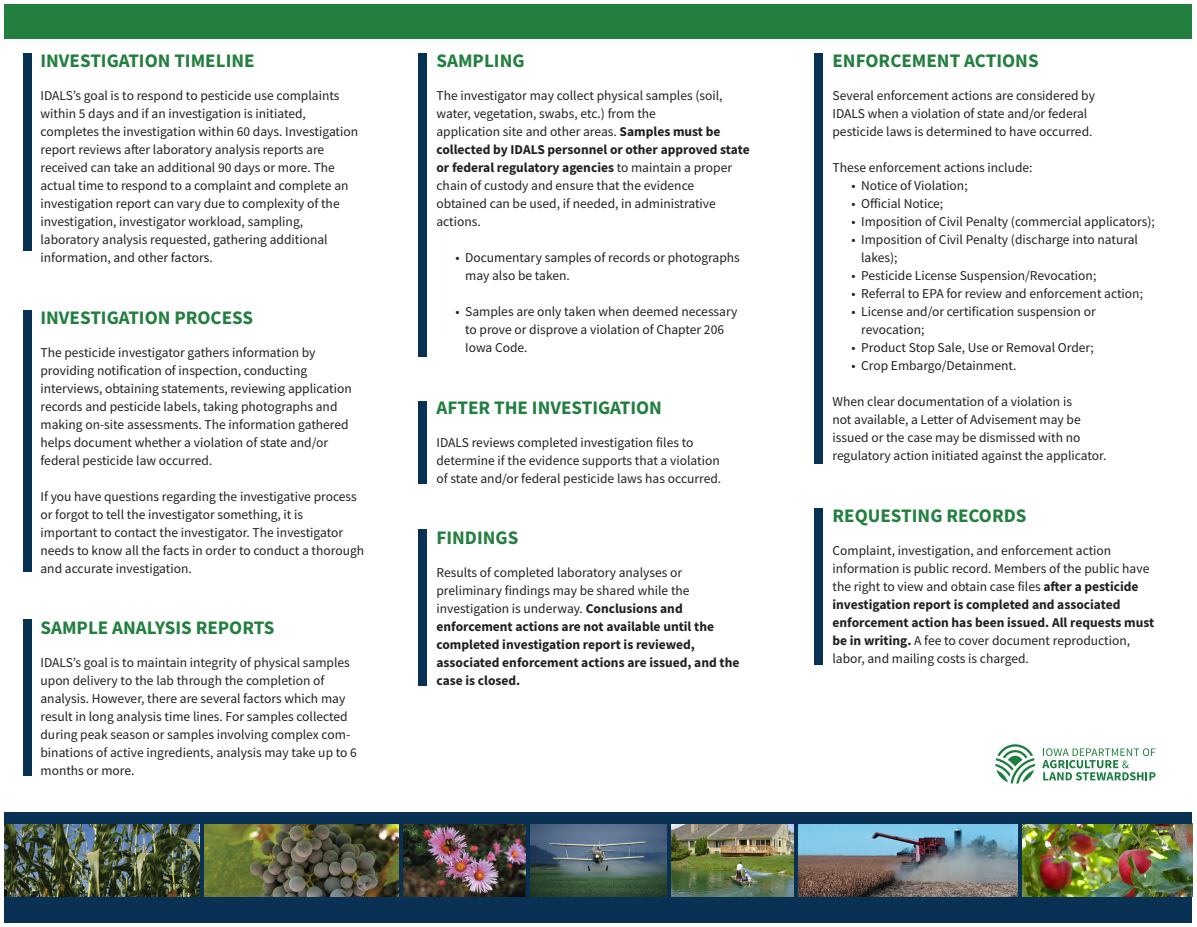
<style>
.page{position:relative;width:1197px;height:927px;background:#fff}
.page>*{position:absolute;margin:0;border:0;box-sizing:border-box;transform-origin:0 0}
.t1{font:700 19.2px "Source Sans Pro";color:#227f3f}
.t2{font:13.5px/18px "Source Sans Pro";color:#231f20}
.t3{font:700 13.5px "Source Sans Pro";color:#231f20}
.s1{font-weight:700}
.s2{font-weight:400}
</style>
<div class="page">
<div style="left:4px;top:4px;width:1188px;height:35px;background:#227f3f"></div>
<div style="left:23px;top:53px;width:9px;height:198px;background:#093153"></div>
<div style="left:23px;top:311px;width:9px;height:261px;background:#093153"></div>
<div style="left:23px;top:619px;width:9px;height:157px;background:#093153"></div>
<div style="left:418px;top:53px;width:9px;height:303px;background:#093153"></div>
<div style="left:418px;top:401px;width:9px;height:83px;background:#093153"></div>
<div style="left:418px;top:529px;width:9px;height:157px;background:#093153"></div>
<div style="left:814px;top:53px;width:9px;height:411px;background:#093153"></div>
<div style="left:814px;top:508px;width:9px;height:156px;background:#093153"></div>
<div style="left:4px;top:820px;width:1188px;height:102px;background:#093153"></div>
<img style="left:4px;top:824px;width:1188px;height:72px">
<div style="left:4px;top:813px;width:1188px;height:11px;background:#093153"></div>
<hr style="left:201px;top:820px;width:3px;height:81px;background:#093153">
<hr style="left:399px;top:819px;width:3px;height:82px;background:#093153">
<hr style="left:526px;top:822px;width:3px;height:81px;background:#093153">
<hr style="left:668px;top:820px;width:3px;height:81px;background:#093153">
<hr style="left:795px;top:820px;width:3px;height:81px;background:#093153">
<hr style="left:1018px;top:820px;width:3px;height:81px;background:#093153">
<svg style="left:995px;top:744px;width:40px;height:40px"></svg>
<svg style="left:1042px;top:748px;width:114px;height:33px"></svg>
<p class="t1" style="left:40px;top:48px;width:216px">INVESTIGATION TIMELINE</p>
<p class="t2" style="left:40px;top:87px;width:301px">IDALS’s goal is to respond to pesticide use complaints within 5 days and if an investigation is initiated,</p>
<p class="t2" style="left:40px;top:123px;width:319px">completes the investigation within 60 days. Investigation report reviews after laboratory analysis reports are</p>
<p class="t2" style="left:40px;top:159px;width:310px">received can take an additional 90 days or more. The actual time to respond to a complaint and complete an investigation report can vary due to complexity of the</p>
<p class="t2" style="left:40px;top:213px;width:264px">investigation, investigator workload, sampling,</p>
<p class="t2" style="left:40px;top:231px;width:289px">laboratory analysis requested, gathering additional</p>
<p class="t2" style="left:40px;top:249px;width:174px">information, and other factors.</p>
<p class="t1" style="left:40px;top:304px;width:214px">INVESTIGATION PROCESS</p>
<p class="t2" style="left:40px;top:343px;width:277px">The pesticide investigator gathers information by</p>
<p class="t2" style="left:40px;top:361px;width:268px">providing notification of inspection, conducting</p>
<p class="t2" style="left:40px;top:379px;width:313px">interviews, obtaining statements, reviewing application records and pesticide labels, taking photographs and making on-site assessments. The information gathered helps document whether a violation of state and/or</p>
<p class="t2" style="left:40px;top:451px;width:173px">federal pesticide law occurred.</p>
<p class="t2" style="left:40px;top:487px;width:318px">If you have questions regarding the investigative process or forgot to tell the investigator something, it is</p>
<p class="t2" style="left:40px;top:523px;width:325px">important to contact the investigator. The investigator needs to know all the facts in order to conduct a thorough and accurate investigation.</p>
<p class="t1" style="left:40px;top:615px;width:236px">SAMPLE ANALYSIS REPORTS</p>
<p class="t2" style="left:40px;top:654px;width:311px">IDALS’s goal is to maintain integrity of physical samples upon delivery to the lab through the completion of</p>
<p class="t2" style="left:40px;top:690px;width:318px">analysis. However, there are several factors which may result in long analysis time lines. For samples collected during peak season or samples involving complex com&shy;binations of active ingredients, analysis may take up to 6 months or more.</p>
<p class="t1" style="left:436px;top:48px;width:90px">SAMPLING</p>
<p class="t2" style="left:436px;top:87px;width:288px">The investigator may collect physical samples (soil,</p>
<p class="t2" style="left:436px;top:105px;width:221px">water, vegetation, swabs, etc.) from the</p>
<p class="t2" style="left:436px;top:123px;width:286px">application site and other areas. <span class="s1">Samples must be</span></p>
<p class="t3" style="left:436px;top:141px;width:315px">collected by IDALS personnel or other approved state</p>
<p class="t3" style="left:436px;top:159px;width:297px">or federal regulatory agencies <span class="s2">to maintain a proper</span></p>
<p class="t2" style="left:436px;top:177px;width:259px">chain of custody and ensure that the evidence</p>
<p class="t2" style="left:436px;top:195px;width:281px">obtained can be used, if needed, in administrative</p>
<p class="t2" style="left:436px;top:213px;width:46px">actions.</p>
<p class="t2" style="left:465px;top:249px;width:276px;text-indent:-10px">• Documentary samples of records or photographs may also be taken.</p>
<p class="t2" style="left:465px;top:303px;width:274px;text-indent:-10px">• Samples are only taken when deemed necessary to prove or disprove a violation of Chapter 206<br>Iowa Code.</p>
<p class="t1" style="left:436px;top:394px;width:227px">AFTER THE INVESTIGATION</p>
<p class="t2" style="left:436px;top:433px;width:258px">IDALS reviews completed investigation files to</p>
<p class="t2" style="left:436px;top:451px;width:285px">determine if the evidence supports that a violation</p>
<p class="t2" style="left:436px;top:469px;width:286px">of state and/or federal pesticide laws has occurred.</p>
<p class="t1" style="left:436px;top:525px;width:83px">FINDINGS</p>
<p class="t2" style="left:436px;top:564px;width:247px">Results of completed laboratory analyses or</p>
<p class="t2" style="left:436px;top:582px;width:255px">preliminary findings may be shared while the</p>
<p class="t2" style="left:436px;top:600px;width:248px">investigation is underway. <span class="s1">Conclusions and</span></p>
<p class="t3" style="left:436px;top:618px;width:279px">enforcement actions are not available until the</p>
<p class="t3" style="left:436px;top:636px;width:260px">completed investigation report is reviewed,</p>
<p class="t3" style="left:436px;top:654px;width:304px">associated enforcement actions are issued, and the</p>
<p class="t3" style="left:436px;top:672px;width:85px">case is closed.</p>
<p class="t1" style="left:832px;top:48px;width:208px">ENFORCEMENT ACTIONS</p>
<p class="t2" style="left:832px;top:87px;width:264px">Several enforcement actions are considered by</p>
<p class="t2" style="left:832px;top:105px;width:256px">IDALS when a violation of state and/or federal</p>
<p class="t2" style="left:832px;top:123px;width:262px">pesticide laws is determined to have occurred.</p>
<p class="t2" style="left:832px;top:159px;width:202px">These enforcement actions include:</p>
<p class="t2" style="left:852px;top:177px;width:118px">• Notice of Violation;</p>
<p class="t2" style="left:852px;top:195px;width:93px">• Official Notice;</p>
<p class="t2" style="left:852px;top:213px;width:305px">• Imposition of Civil Penalty (commercial applicators);</p>
<p class="t2" style="left:861px;top:231px;width:278px;text-indent:-10px">• Imposition of Civil Penalty (discharge into natural lakes);</p>
<p class="t2" style="left:852px;top:267px;width:246px">• Pesticide License Suspension/Revocation;</p>
<p class="t2" style="left:852px;top:285px;width:293px">• Referral to EPA for review and enforcement action;</p>
<p class="t2" style="left:861px;top:303px;width:236px;text-indent:-10px">• License and/or certification suspension or revocation;</p>
<p class="t2" style="left:852px;top:339px;width:244px">• Product Stop Sale, Use or Removal Order;</p>
<p class="t2" style="left:852px;top:357px;width:166px">• Crop Embargo/Detainment.</p>
<p class="t2" style="left:832px;top:393px;width:241px">When clear documentation of a violation is</p>
<p class="t2" style="left:832px;top:411px;width:250px">not available, a Letter of Advisement may be</p>
<p class="t2" style="left:832px;top:429px;width:250px">issued or the case may be dismissed with no</p>
<p class="t2" style="left:832px;top:447px;width:275px">regulatory action initiated against the applicator.</p>
<p class="t1" style="left:832px;top:502px;width:196px">REQUESTING RECORDS</p>
<p class="t2" style="left:832px;top:541px;width:280px">Complaint, investigation, and enforcement action</p>
<p class="t2" style="left:832px;top:559px;width:323px">information is public record. Members of the public have the right to view and obtain case files <span class="s1">after a pesticide investigation report is completed and associated enforcement action has been issued. All requests must be in writing.</span> A fee to cover document reproduction, labor, and mailing costs is charged.</p>
</div>
